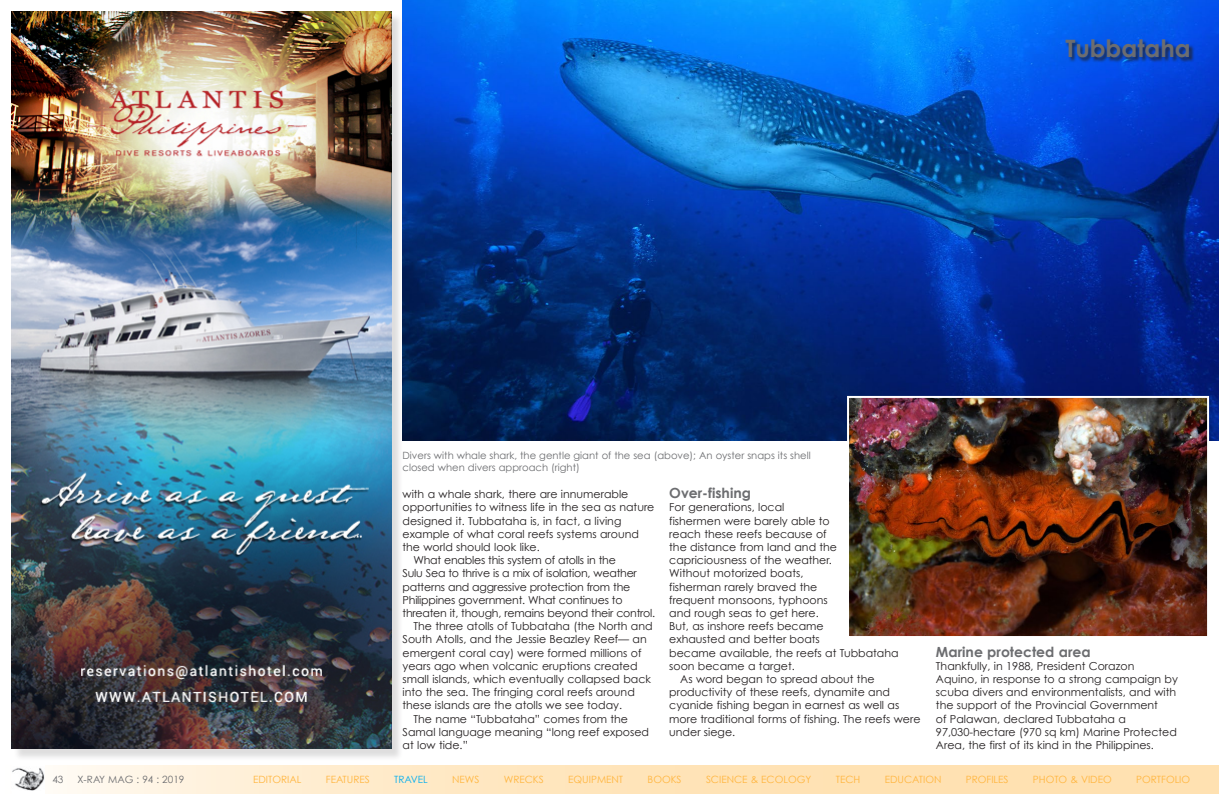
<style>
.page{position:relative;width:1219px;height:794px;background:#fff}
.page>*{position:absolute;margin:0;border:0;box-sizing:border-box;transform-origin:0 0}
.t1{font:700 24px "Century Gothic";color:#6c6d70}
.t2{font:700 14px "Century Gothic";color:#6c6d70}
.t3{font:11px/13.2px "Century Gothic";color:#231f20}
.t4{font:11px "Century Gothic";letter-spacing:-.02em;color:#231f20}
.t5{font:10px/12px "Century Gothic";color:#6c6d70}
.t6{font:10px "Century Gothic";color:#ffb53d}
.t7{font:10px "Century Gothic";color:#00aeef}
</style>
<div class="page">
<svg style="left:44px;top:765px;width:1175px;height:29px;background:#fee7c2"></svg>
<img style="left:12px;top:768px;width:32px;height:22px">
<img style="left:403px;top:0;width:816px;height:441px">
<div style="left:13px;top:13px;width:390px;height:748px;background:#231f20;opacity:.15"></div>
<img style="left:11px;top:11px;width:380px;height:737px">
<div style="left:1065px;top:39px;width:130px;height:24px;background:#231f20;opacity:.75"></div>
<img style="left:850px;top:399px;width:356px;height:236px">
<div style="left:847px;top:396px;width:362px;height:242px;border:2px solid #fff"></div>
<h1 class="t1" style="left:1065px;top:33px;width:127px">Tubbataha</h1>
<p class="t5" style="left:403px;top:449px;width:410px">Divers with whale shark, the gentle giant of the sea (above); An oyster snaps its shell closed when divers approach (right)</p>
<p class="t3" style="left:403px;top:487px;width:227px">with a whale shark, there are innumerable</p>
<p class="t3" style="left:403px;top:500px;width:253px">opportunities to witness life in the sea as nature</p>
<p class="t3" style="left:403px;top:514px;width:220px">designed it. Tubbataha is, in fact, a living</p>
<p class="t3" style="left:403px;top:527px;width:238px">example of what coral reefs systems around</p>
<p class="t3" style="left:403px;top:540px;width:139px">the world should look like.</p>
<p class="t4" style="left:413px;top:553px;width:204px">What enables this system of atolls in the</p>
<p class="t4" style="left:403px;top:567px;width:236px">Sulu Sea to thrive is a mix of isolation, weather</p>
<p class="t4" style="left:403px;top:580px;width:229px">patterns and aggressive protection from the</p>
<p class="t4" style="left:403px;top:593px;width:222px">Philippines government. What continues to</p>
<p class="t4" style="left:403px;top:606px;width:254px">threaten it, though, remains beyond their control.</p>
<p class="t3" style="left:414px;top:619px;width:241px">The three atolls of Tubbataha (the North and</p>
<p class="t3" style="left:403px;top:632px;width:246px">South Atolls, and the Jessie Beazley Reef— an</p>
<p class="t3" style="left:403px;top:646px;width:240px">emergent coral cay) were formed millions of</p>
<p class="t3" style="left:403px;top:659px;width:237px">years ago when volcanic eruptions created</p>
<p class="t3" style="left:403px;top:672px;width:250px">small islands, which eventually collapsed back</p>
<p class="t3" style="left:403px;top:685px;width:234px">into the sea. The fringing coral reefs around</p>
<p class="t3" style="left:403px;top:698px;width:221px">these islands are the atolls we see today.</p>
<p class="t3" style="left:414px;top:712px;width:216px">The name “Tubbataha” comes from the</p>
<p class="t3" style="left:403px;top:725px;width:248px">Samal language meaning “long reef exposed</p>
<p class="t3" style="left:403px;top:738px;width:67px">at low tide.”</p>
<p class="t2" style="left:669px;top:484px;width:83px">Over-fishing</p>
<p class="t3" style="left:669px;top:500px;width:117px">For generations, local</p>
<p class="t3" style="left:669px;top:514px;width:162px">fishermen were barely able to</p>
<p class="t3" style="left:669px;top:527px;width:159px">reach these reefs because of</p>
<p class="t3" style="left:669px;top:540px;width:169px">the distance from land and the</p>
<p class="t3" style="left:669px;top:553px;width:164px">capriciousness of the weather.</p>
<p class="t3" style="left:669px;top:566px;width:136px">Without motorized boats,</p>
<p class="t3" style="left:669px;top:580px;width:150px">fisherman rarely braved the</p>
<p class="t3" style="left:669px;top:593px;width:160px">frequent monsoons, typhoons</p>
<p class="t3" style="left:669px;top:606px;width:151px">and rough seas to get here.</p>
<p class="t3" style="left:669px;top:619px;width:156px">But, as inshore reefs became</p>
<p class="t3" style="left:669px;top:632px;width:152px">exhausted and better boats</p>
<p class="t3" style="left:669px;top:646px;width:231px">became available, the reefs at Tubbataha</p>
<p class="t3" style="left:669px;top:659px;width:127px">soon became a target.</p>
<p class="t3" style="left:680px;top:672px;width:196px">As word began to spread about the</p>
<p class="t3" style="left:669px;top:685px;width:222px">productivity of these reefs, dynamite and</p>
<p class="t3" style="left:669px;top:698px;width:232px">cyanide fishing began in earnest as well as</p>
<p class="t3" style="left:669px;top:712px;width:253px">more traditional forms of fishing. The reefs were</p>
<p class="t3" style="left:669px;top:725px;width:67px">under siege.</p>
<p class="t2" style="left:936px;top:643px;width:156px">Marine protected area</p>
<p class="t3" style="left:936px;top:659px;width:244px">Thankfully, in 1988, President Corazon Aquino, in response to a strong campaign by scuba divers and environmentalists, and with the support of the Provincial Government<br>of Palawan, declared Tubbataha a 97,030-hectare (970 sq km) Marine Protected Area, the first of its kind in the Philippines.</p>
<p class="t5" style="left:52px;top:773px;width:13px">43</p>
<p class="t5" style="left:78px;top:773px;width:108px">X-RAY MAG : 94 : 2019</p>
<p class="t6" style="left:253px;top:773px;width:50px">EDITORIAL</p>
<p class="t6" style="left:326px;top:773px;width:46px">FEATURES</p>
<p class="t7" style="left:394px;top:773px;width:35px">TRAVEL</p>
<p class="t6" style="left:452px;top:773px;width:29px">NEWS</p>
<p class="t6" style="left:504px;top:773px;width:42px">WRECKS</p>
<p class="t6" style="left:568px;top:773px;width:57px">EQUIPMENT</p>
<p class="t6" style="left:648px;top:773px;width:36px">BOOKS</p>
<p class="t6" style="left:706px;top:773px;width:107px">SCIENCE &amp; ECOLOGY</p>
<p class="t6" style="left:836px;top:773px;width:26px">TECH</p>
<p class="t6" style="left:885px;top:773px;width:58px">EDUCATION</p>
<p class="t6" style="left:966px;top:773px;width:44px">PROFILES</p>
<p class="t6" style="left:1033px;top:773px;width:80px">PHOTO &amp; VIDEO</p>
<p class="t6" style="left:1136px;top:773px;width:56px">PORTFOLIO</p>
</div>
